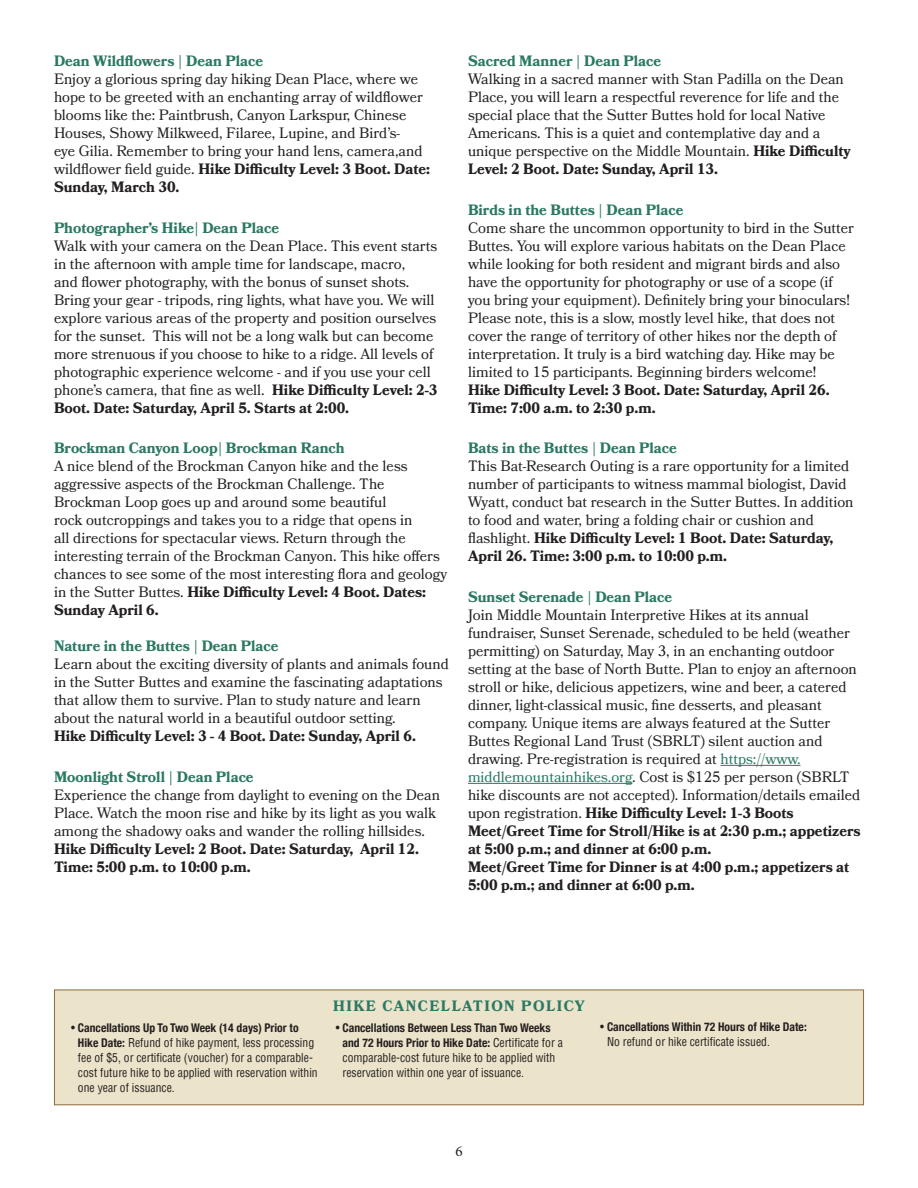
<style>
.page{position:relative;width:918px;height:1188px;background:#fff}
.page>*{position:absolute;margin:0;border:0;box-sizing:border-box;transform-origin:0 0}
.t1{font:15px/18px "Bookmania";color:#231f20}
.t2{font:700 15px "Bookmania";color:#2b7863}
.t3{font:700 15px/18px "Bookmania";color:#231f20}
.t4{font:700 15px "Bookmania";letter-spacing:.1em;color:#2b7863}
.t5{font:15px "Minion Pro";color:#231f20}
.t6{font:condensed 12px/15px "Helvetica";color:#231f20}
.t7{font:700 condensed 12px/15px "Helvetica Neue";color:#231f20}
.s1{font-weight:700}
.s2{color:#2b7863}
.s3{font-family:"Helvetica";font-weight:400}
.s4{font-family:"Helvetica Neue";font-weight:700}
</style>
<div class="page">
<hr style="left:721px;top:765px;width:79px;height:1px;background:#2b7863">
<hr style="left:468px;top:783px;width:164px;height:1px;background:#2b7863">
<div style="left:54px;top:989px;width:810px;height:116px;background:#ece4ca;border:1px solid #8d6938"></div>
<p class="t2" style="left:54px;top:52px;width:211px">Dean Wildflowers | Dean Place</p>
<p class="t1" style="left:54px;top:70px;width:378px">Enjoy a glorious spring day hiking Dean Place, where we hope to be greeted with an enchanting array of wildflower blooms like the: Paintbrush, Canyon Larkspur, Chinese Houses, Showy Milkweed, Filaree, Lupine, and Bird’s-<br>eye Gilia. Remember to bring your hand lens, camera,and wildflower field guide. <span class="s1">Hike Difficulty Level: 3 Boot. Date:<br>Sunday, March 30.</span></p>
<p class="t2" style="left:54px;top:219px;width:227px">Photographer’s Hike| Dean Place</p>
<p class="t1" style="left:54px;top:237px;width:385px">Walk with your camera on the Dean Place. This event starts in the afternoon with ample time for landscape, macro,<br>and flower photography, with the bonus of sunset shots.<br>Bring your gear - tripods, ring lights, what have you. We will explore various areas of the property and position ourselves for the sunset. This will not be a long walk but can become more strenuous if you choose to hike to a ridge. All levels of photographic experience welcome - and if you use your cell phone’s camera, that fine as well. <span class="s1">Hike Difficulty Level: 2-3<br>Boot. Date: Saturday, April 5. Starts at 2:00.</span></p>
<p class="t2" style="left:54px;top:439px;width:292px">Brockman Canyon Loop| Brockman Ranch</p>
<p class="t1" style="left:54px;top:457px;width:395px">A nice blend of the Brockman Canyon hike and the less aggressive aspects of the Brockman Challenge. The Brockman Loop goes up and around some beautiful<br>rock outcroppings and takes you to a ridge that opens in<br>all directions for spectacular views. Return through the interesting terrain of the Brockman Canyon. This hike offers chances to see some of the most interesting flora and geology in the Sutter Buttes. <span class="s1">Hike Difficulty Level: 4 Boot. Dates:<br>Sunday April 6.</span></p>
<p class="t2" style="left:54px;top:637px;width:226px">Nature in the Buttes | Dean Place</p>
<p class="t1" style="left:54px;top:655px;width:396px">Learn about the exciting diversity of plants and animals found in the Sutter Buttes and examine the fascinating adaptations that allow them to survive. Plan to study nature and learn about the natural world in a beautiful outdoor setting.</p>
<p class="t3" style="left:54px;top:727px;width:363px">Hike Difficulty Level: 3 - 4 Boot. Date: Sunday, April 6.</p>
<p class="t2" style="left:54px;top:768px;width:201px">Moonlight Stroll | Dean Place</p>
<p class="t1" style="left:54px;top:786px;width:388px">Experience the change from daylight to evening on the Dean<br>Place. Watch the moon rise and hike by its light as you walk among the shadowy oaks and wander the rolling hillsides.</p>
<p class="t3" style="left:54px;top:840px;width:367px">Hike Difficulty Level: 2 Boot. Date: Saturday, April 12.<br>Time: 5:00 p.m. to 10:00 p.m.</p>
<p class="t2" style="left:468px;top:52px;width:195px">Sacred Manner | Dean Place</p>
<p class="t1" style="left:468px;top:70px;width:384px">Walking in a sacred manner with Stan Padilla on the Dean Place, you will learn a respectful reverence for life and the special place that the Sutter Buttes hold for local Native Americans. This is a quiet and contemplative day and a unique perspective on the Middle Mountain. <span class="s1">Hike Difficulty Level: 2 Boot. Date: Sunday, April 13.</span></p>
<p class="t2" style="left:468px;top:201px;width:217px">Birds in the Buttes | Dean Place</p>
<p class="t1" style="left:468px;top:219px;width:388px">Come share the uncommon opportunity to bird in the Sutter Buttes. You will explore various habitats on the Dean Place while looking for both resident and migrant birds and also have the opportunity for photography or use of a scope (if you bring your equipment). Definitely bring your binoculars!<br>Please note, this is a slow, mostly level hike, that does not cover the range of territory of other hikes nor the depth of interpretation. It truly is a bird watching day. Hike may be limited to 15 participants. Beginning birders welcome!</p>
<p class="t3" style="left:468px;top:381px;width:363px">Hike Difficulty Level: 3 Boot. Date: Saturday, April 26.<br>Time: 7:00 a.m. to 2:30 p.m.</p>
<p class="t2" style="left:468px;top:439px;width:210px">Bats in the Buttes | Dean Place</p>
<p class="t1" style="left:468px;top:457px;width:387px">This Bat-Research Outing is a rare opportunity for a limited number of participants to witness mammal biologist, David Wyatt, conduct bat research in the Sutter Buttes. In addition to food and water, bring a folding chair or cushion and flashlight. <span class="s1">Hike Difficulty Level: 1 Boot. Date: Saturday, April 26. Time: 3:00 p.m. to 10:00 p.m.</span></p>
<p class="t2" style="left:468px;top:588px;width:206px">Sunset Serenade | Dean Place</p>
<p class="t1" style="left:468px;top:606px;width:394px">Join Middle Mountain Interpretive Hikes at its annual fundraiser, Sunset Serenade, scheduled to be held (weather permitting) on Saturday, May 3, in an enchanting outdoor setting at the base of North Butte. Plan to enjoy an afternoon stroll or hike, delicious appetizers, wine and beer, a catered dinner, light-classical music, fine desserts, and pleasant company. Unique items are always featured at the Sutter Buttes Regional Land Trust (SBRLT) silent auction and drawing. Pre-registration is required at <span class="s2">https://www. middlemountainhikes.org</span>. Cost is $125 per person (SBRLT hike discounts are not accepted). Information/details emailed upon registration. <span class="s1">Hike Difficulty Level: 1-3 Boots Meet/Greet Time for Stroll/Hike is at 2:30 p.m.; appetizers at 5:00 p.m.; and dinner at 6:00 p.m.<br>Meet/Greet Time for Dinner is at 4:00 p.m.; appetizers at 5:00 p.m.; and dinner at 6:00 p.m.</span></p>
<p class="t7" style="left:71px;top:1020px;width:229px"><span class="s3">•</span> Cancellations Up To Two Week (14 days) Prior to</p>
<p class="t6" style="left:78px;top:1035px;width:241px"><span class="s4">Hike Date:</span> Refund of hike payment, less processing fee of $5, or certificate (voucher) for a comparable&shy;cost future hike to be applied with reservation within one year of issuance.</p>
<p class="t4" style="left:333px;top:997px;width:253px">HIKE CANCELLATION POLICY</p>
<p class="t7" style="left:343px;top:1020px;width:222px;text-indent:-7px"><span class="s3">•</span> Cancellations Between Less Than Two Weeks and 72 Hours Prior to Hike Date: <span class="s3">Certificate for a</span></p>
<p class="t6" style="left:343px;top:1050px;width:214px">comparable-cost future hike to be applied with reservation within one year of issuance.</p>
<p class="t7" style="left:600px;top:1018px;width:208px"><span class="s3">•</span> Cancellations Within 72 Hours of Hike Date:</p>
<p class="t6" style="left:607px;top:1034px;width:164px">No refund or hike certificate issued.</p>
<p class="t5" style="left:455px;top:1141px;width:9px">6</p>
</div>
